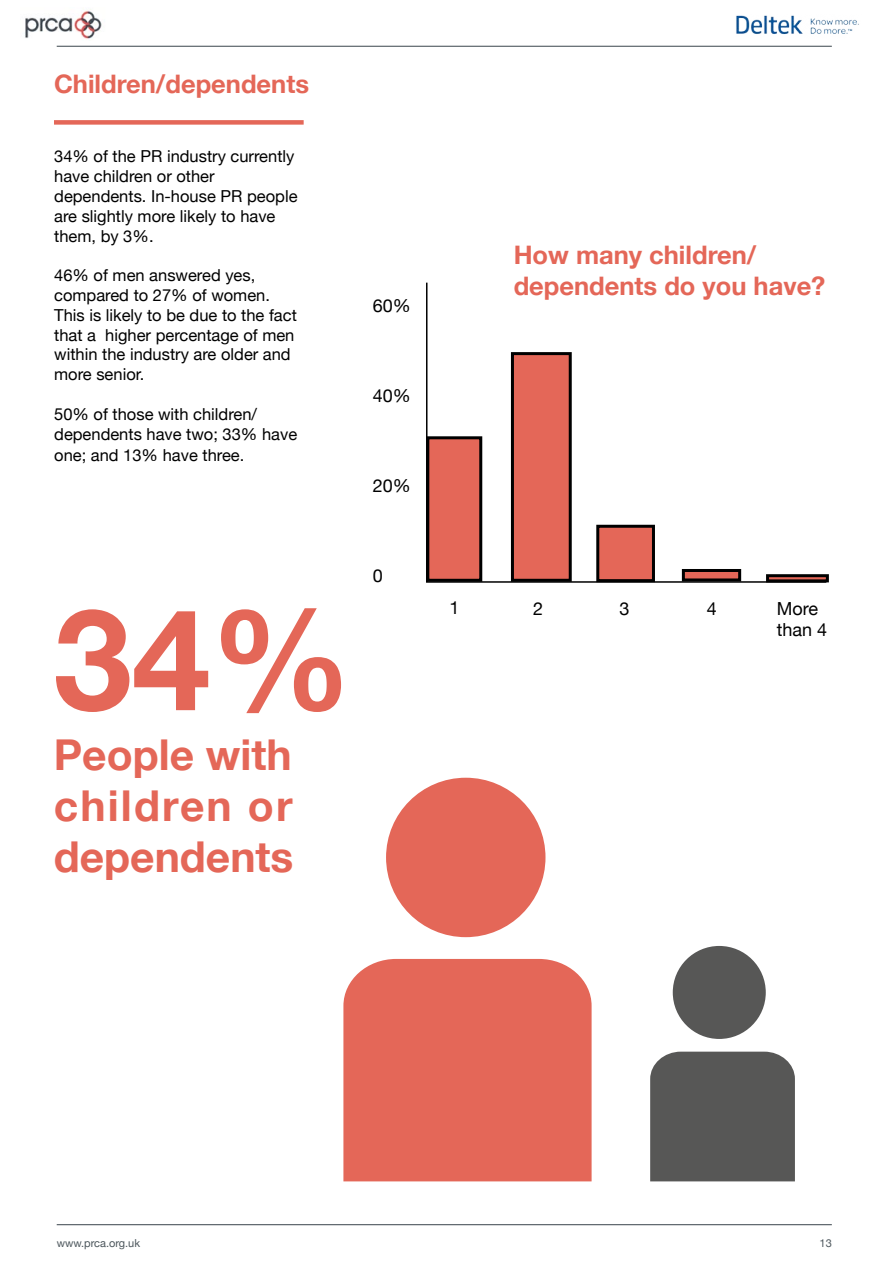
<style>
.page{position:relative;width:893px;height:1263px;background:#fff}
.page>*{position:absolute;margin:0;border:0;box-sizing:border-box;transform-origin:0 0}
.t1{font:700 141.15px "Helvetica Neue";color:#e46758}
.t2{font:700 42.6px/51px "Helvetica Neue";color:#e46758;text-align:justify}
.t3{font:700 25.5px/30.6px "Helvetica Neue";color:#e46758}
.t4{font:18px/21px "Helvetica Neue";color:#000}
.t5{font:16.5px/19.8px "Helvetica Neue";color:#000}
.t6{font:10.95px "Helvetica Neue";color:#4c565c}
</style>
<div class="page">
<hr style="left:57px;top:1224px;width:775px;height:1px;background:#4c565c">
<hr style="left:57px;top:46px;width:775px;height:1px;background:#4c565c">
<img style="left:724px;top:15px;width:135px;height:32px">
<img style="left:25px;top:9px;width:77px;height:30px">
<div style="left:54px;top:120px;width:250px;height:5px;background:#e46758"></div>
<svg style="left:426px;top:282px;width:402px;height:301px"></svg>
<div style="left:386px;top:778px;width:159px;height:159px;background:#e46758;border-radius:50%"></div>
<div style="left:343px;top:959px;width:249px;height:222px;background:#e46758"></div>
<div style="left:673px;top:946px;width:93px;height:93px;background:#575756;border-radius:50%"></div>
<div style="left:650px;top:1052px;width:145px;height:129px;background:#575756"></div>
<h3 class="t3" style="left:54px;top:68px;width:256px">Children/dependents</h3>
<p class="t5" style="left:54px;top:146px;width:245px">34% of the PR industry currently have children or other dependents. In-house PR people are slightly more likely to have them, by 3%.</p>
<p class="t5" style="left:54px;top:265px;width:244px">46% of men answered yes, compared to 27% of women.<br>This is likely to be due to the fact that a higher percentage of men within the industry are older and more senior.</p>
<p class="t5" style="left:54px;top:404px;width:244px">50% of those with children/ dependents have two; 33% have</p>
<p class="t5" style="left:54px;top:445px;width:192px">one; and 13% have three.</p>
<h1 class="t1" style="left:53px;top:572px;width:300px">34%</h1>
<h2 class="t2" style="left:54px;top:728px;width:241px">People with children or dependents</h2>
<p class="t4" style="left:373px;top:294px;width:40px">60%</p>
<p class="t4" style="left:373px;top:384px;width:40px">40%</p>
<p class="t4" style="left:373px;top:474px;width:40px">20%</p>
<p class="t4" style="left:373px;top:564px;width:12px">0</p>
<h3 class="t3" style="left:514px;top:239px;width:313px">How many children/ dependents do you have?</h3>
<p class="t4" style="left:449px;top:597px;width:12px">1</p>
<p class="t4" style="left:533px;top:597px;width:12px">2</p>
<p class="t4" style="left:619px;top:597px;width:12px">3</p>
<p class="t4" style="left:707px;top:598px;width:12px">4</p>
<p class="t4" style="left:777px;top:598px;width:52px">More than 4</p>
<p class="t6" style="left:57px;top:1237px;width:85px">www.prca.org.uk</p>
<p class="t6" style="left:820px;top:1237px;width:14px">13</p>
</div>
